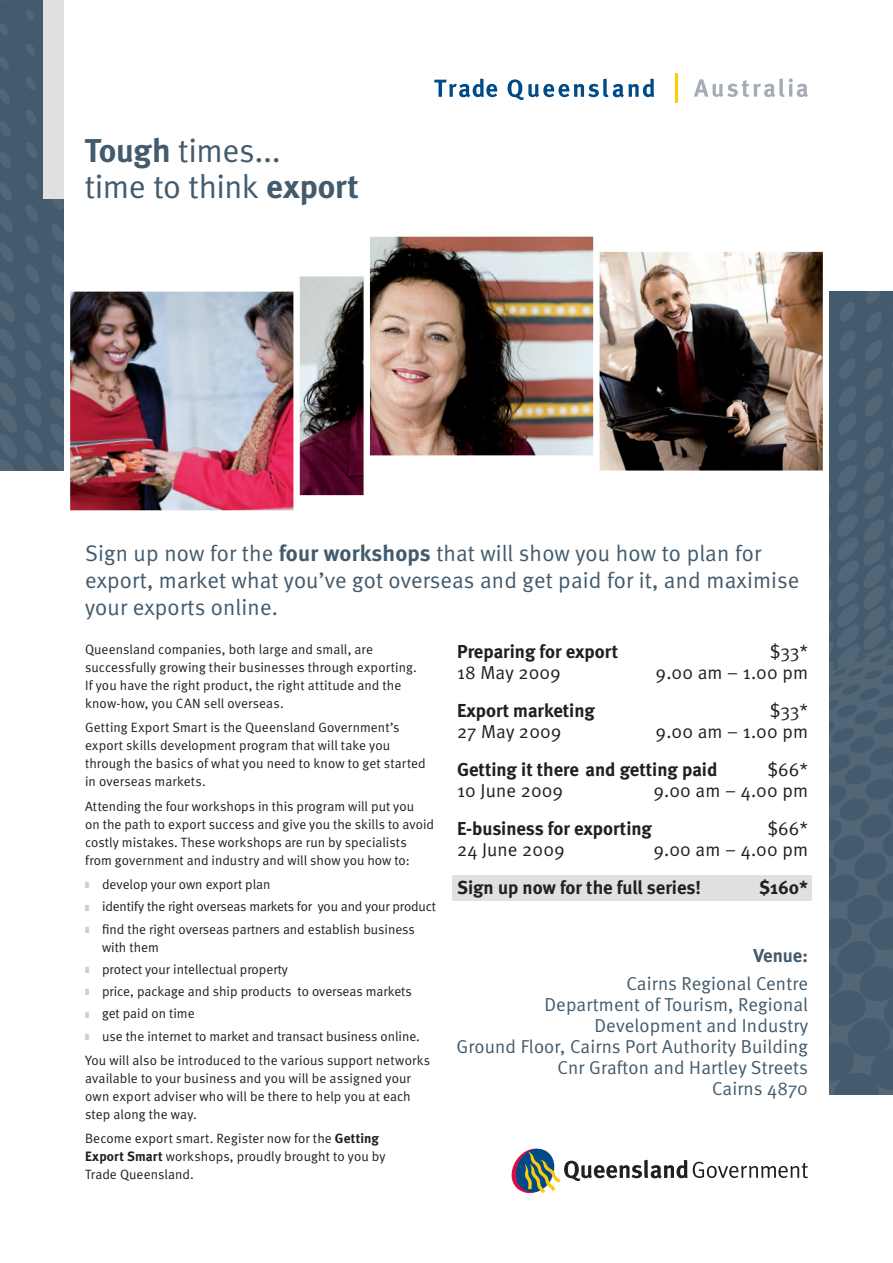
<style>
.page{position:relative;width:893px;height:1263px;background:#fff}
.page>*{position:absolute;margin:0;border:0;box-sizing:border-box;transform-origin:0 0}
.t1{font:33px/36px "Meta Normal";letter-spacing:-.015em;color:#435b6d}
.t2{font:22.5px/27px "Meta Normal LF";letter-spacing:.01em;color:#435b6d}
.t3{font:18.75px/21px "Meta Normal";letter-spacing:.01em;color:#435b6d;text-align:right}
.t4{font:700 18.75px "Meta";color:#231f20}
.t5{font:18.75px "Meta Normal";letter-spacing:.01em;color:#231f20}
.t6{font:700 18.75px "Meta";color:#435b6d}
.t7{font:13.5px/18px "Meta Normal";color:#231f20}
.s1{font-family:"Meta";font-weight:700}
.s2{color:#cdd0d0}
</style>
<div class="page">
<img style="left:300px;top:237px;width:293px;height:258px">
<img style="left:600px;top:252px;width:223px;height:219px">
<img style="left:70px;top:291px;width:223px;height:219px">
<hr style="left:675px;top:73px;width:3px;height:30px;background:#feca0a">
<svg style="left:434px;top:79px;width:63px;height:18px"></svg>
<svg style="left:508px;top:79px;width:146px;height:21px"></svg>
<svg style="left:694px;top:78px;width:114px;height:19px"></svg>
<svg style="left:0;top:0;width:64px;height:471px"></svg>
<div style="left:43px;top:0;width:21px;height:198px;background:#dfe1e0"></div>
<svg style="left:511px;top:1148px;width:297px;height:46px"></svg>
<div style="left:452px;top:875px;width:360px;height:26px;background:#dfe1e0"></div>
<svg style="left:829px;top:291px;width:64px;height:804px"></svg>
<h1 class="t1" style="left:85px;top:135px;width:276px"><span class="s1">Tough</span> times...<br>time to think <span class="s1">export</span></h1>
<h2 class="t2" style="left:85px;top:542px;width:716px">Sign up now for the <span class="s1">four workshops</span> that will show you how to plan for export, market what you’ve got overseas and get paid for it, and maximise your exports online.</h2>
<p class="t7" style="left:85px;top:641px;width:333px">Queensland companies, both large and small, are successfully growing their businesses through exporting.<br>If you have the right product, the right attitude and the know-how, you CAN sell overseas.</p>
<p class="t7" style="left:85px;top:720px;width:342px">Getting Export Smart is the Queensland Government’s export skills development program that will take you through the basics of what you need to know to get started in overseas markets.</p>
<p class="t7" style="left:85px;top:798px;width:351px">Attending the four workshops in this program will put you<br>on the path to export success and give you the skills to avoid costly mistakes. These workshops are run by specialists from government and industry and will show you how to:</p>
<p class="t7" style="left:85px;top:876px;width:187px"><span class="s2">■</span> develop your own export plan</p>
<p class="t7" style="left:85px;top:899px;width:352px"><span class="s2">■</span> identify the right overseas markets for you and your product</p>
<p class="t7" style="left:102px;top:921px;width:314px;text-indent:-17px"><span class="s2">■</span> find the right overseas partners and establish business with them</p>
<p class="t7" style="left:85px;top:961px;width:204px"><span class="s2">■</span> protect your intellectual property</p>
<p class="t7" style="left:85px;top:983px;width:328px"><span class="s2">■</span> price, package and ship products to overseas markets</p>
<p class="t7" style="left:85px;top:1006px;width:111px"><span class="s2">■</span> get paid on time</p>
<p class="t7" style="left:85px;top:1025px;width:347px;line-height:24.5px"><span class="s2">■</span> use the internet to market and transact business online.<br>You will also be introduced to the various support networks</p>
<p class="t7" style="left:85px;top:1070px;width:327px;text-align:justify">available to your business and you will be assigned your own export adviser who will be there to help you at each step along the way.</p>
<p class="t7" style="left:85px;top:1131px;width:302px">Become export smart. Register now for the <span class="s1">Getting<br>Export Smart</span> workshops, proudly brought to you by<br>Trade Queensland.</p>
<h3 class="t4" style="left:457px;top:644px;width:163px">Preparing for export</h3>
<h3 class="t5" style="left:770px;top:645px;width:40px">$33*</h3>
<h3 class="t5" style="left:457px;top:666px;width:105px">18 May 2009</h3>
<h3 class="t5" style="left:656px;top:666px;width:154px">9.00 am – 1.00 pm</h3>
<h3 class="t4" style="left:457px;top:703px;width:139px">Export marketing</h3>
<h3 class="t5" style="left:770px;top:704px;width:40px">$33*</h3>
<h3 class="t5" style="left:457px;top:725px;width:106px">27 May 2009</h3>
<h3 class="t5" style="left:656px;top:725px;width:154px">9.00 am – 1.00 pm</h3>
<h3 class="t4" style="left:457px;top:762px;width:262px">Getting it there and getting paid</h3>
<h3 class="t5" style="left:768px;top:763px;width:42px">$66*</h3>
<h3 class="t5" style="left:457px;top:784px;width:108px">10 June 2009</h3>
<h3 class="t5" style="left:653px;top:784px;width:156px">9.00 am – 4.00 pm</h3>
<h3 class="t4" style="left:457px;top:821px;width:196px">E-business for exporting</h3>
<h3 class="t5" style="left:768px;top:822px;width:42px">$66*</h3>
<h3 class="t5" style="left:457px;top:843px;width:109px">24 June 2009</h3>
<h3 class="t5" style="left:653px;top:843px;width:156px">9.00 am – 4.00 pm</h3>
<h3 class="t4" style="left:457px;top:880px;width:245px">Sign up now for the full series!</h3>
<h3 class="t4" style="left:759px;top:880px;width:50px">$160*</h3>
<h3 class="t6" style="left:753px;top:948px;width:56px">Venue:</h3>
<h3 class="t3" style="left:457px;top:974px;width:353px">Cairns Regional Centre<br>Department of Tourism, Regional<br>Development and Industry<br>Ground Floor, Cairns Port Authority Building<br>Cnr Grafton and Hartley Streets<br>Cairns 4870</h3>
</div>
